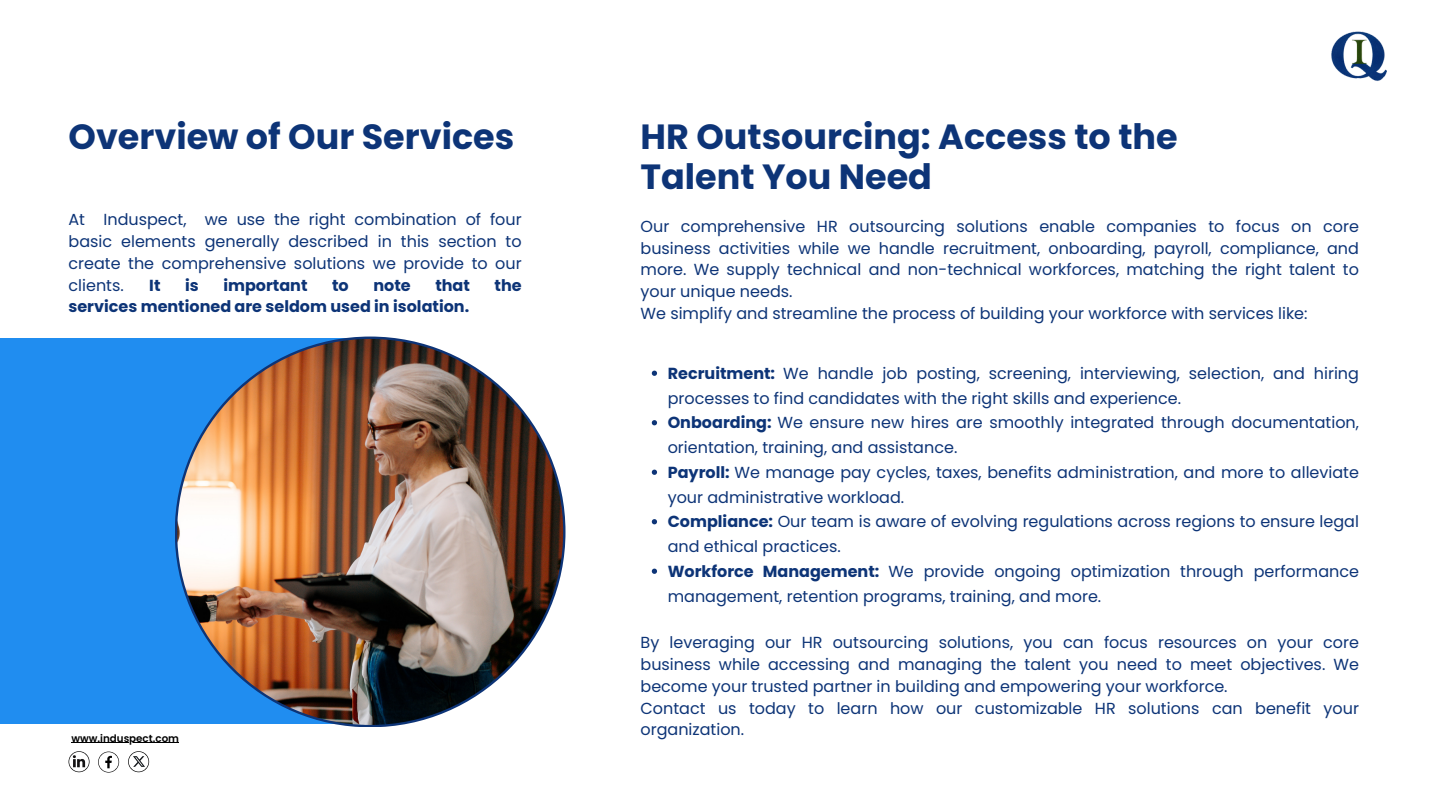
<style>
.page{position:relative;width:1440px;height:810px;background:#fff}
.page>*{position:absolute;margin:0;border:0;box-sizing:border-box;transform-origin:0 0}
.t1{font:700 35px/39.8px "Poppins";color:#0d3477}
.t2{font:16px/21.8px "Poppins";color:#0d3477}
.t3{font:700 16px "Poppins";color:#0d3477}
.t4{font:600 10.3px "Poppins";color:#000}
.s1{font-weight:700}
</style>
<div class="page">
<img style="left:1332px;top:32px;width:54px;height:49px">
<div style="left:0;top:339px;width:366px;height:385px;background:#208df0"></div>
<img style="left:177px;top:339px;width:386px;height:386px;border-radius:50%">
<svg style="left:652px;top:371px;width:5px;height:5px"></svg>
<svg style="left:652px;top:420px;width:5px;height:5px"></svg>
<svg style="left:652px;top:470px;width:5px;height:5px"></svg>
<svg style="left:652px;top:519px;width:5px;height:5px"></svg>
<svg style="left:652px;top:569px;width:5px;height:5px"></svg>
<svg style="left:98px;top:752px;width:21px;height:21px"></svg>
<svg style="left:69px;top:751px;width:21px;height:21px"></svg>
<svg style="left:128px;top:751px;width:20px;height:21px"></svg>
<img style="left:129px;top:756px;width:20px;height:11px">
<img style="left:72px;top:755px;width:14px;height:14px">
<hr style="left:71px;top:742px;width:108px;height:1px;background:#000">
<p class="t1" style="left:69px;top:117px;width:447px">Overview of Our Services</p>
<p class="t2" style="left:69px;top:209px;width:455px;text-align:justify">At Induspect, we use the right combination of four basic elements generally described in this section to create the comprehensive solutions we provide to our clients.</p>
<p class="t3" style="left:149px;top:276px;width:13px">It</p>
<p class="t3" style="left:185px;top:276px;width:15px">is</p>
<p class="t3" style="left:223px;top:276px;width:86px">important</p>
<p class="t3" style="left:332px;top:276px;width:18px">to</p>
<p class="t3" style="left:373px;top:276px;width:39px">note</p>
<p class="t3" style="left:435px;top:276px;width:36px">that</p>
<p class="t3" style="left:495px;top:276px;width:29px">the</p>
<p class="t3" style="left:69px;top:298px;width:402px">services mentioned are seldom used in isolation.</p>
<p class="t4" style="left:71px;top:731px;width:109px">www.induspect.com</p>
<p class="t1" style="left:641px;top:117px;width:539px">HR Outsourcing: Access to the<br>Talent You Need</p>
<p class="t2" style="left:641px;top:215px;width:720px;text-align:justify">Our comprehensive HR outsourcing solutions enable companies to focus on core business activities while we handle recruitment, onboarding, payroll, compliance, and more. We supply technical and non-technical workforces, matching the right talent to your unique needs.</p>
<p class="t2" style="left:641px;top:302px;width:669px">We simplify and streamline the process of building your workforce with services like:</p>
<p class="t2" style="left:668px;top:361px;width:693px;line-height:24.8px"><span class="s1">Recruitment:</span> We handle job posting, screening, interviewing, selection, and hiring processes to find candidates with the right skills and experience.</p>
<p class="t2" style="left:668px;top:410px;width:693px;line-height:24.8px"><span class="s1">Onboarding:</span> We ensure new hires are smoothly integrated through documentation, orientation, training, and assistance.</p>
<p class="t2" style="left:668px;top:460px;width:693px;line-height:24.8px"><span class="s1">Payroll:</span> We manage pay cycles, taxes, benefits administration, and more to alleviate your administrative workload.</p>
<p class="t2" style="left:668px;top:509px;width:693px;line-height:24.8px"><span class="s1">Compliance:</span> Our team is aware of evolving regulations across regions to ensure legal and ethical practices.</p>
<p class="t2" style="left:668px;top:559px;width:693px;line-height:24.8px"><span class="s1">Workforce Management:</span> We provide ongoing optimization through performance management, retention programs, training, and more.</p>
<p class="t2" style="left:641px;top:632px;width:720px;text-align:justify">By leveraging our HR outsourcing solutions, you can focus resources on your core business while accessing and managing the talent you need to meet objectives. We become your trusted partner in building and empowering your workforce.</p>
<p class="t2" style="left:641px;top:697px;width:720px">Contact us today to learn how our customizable HR solutions can benefit your organization.</p>
</div>
